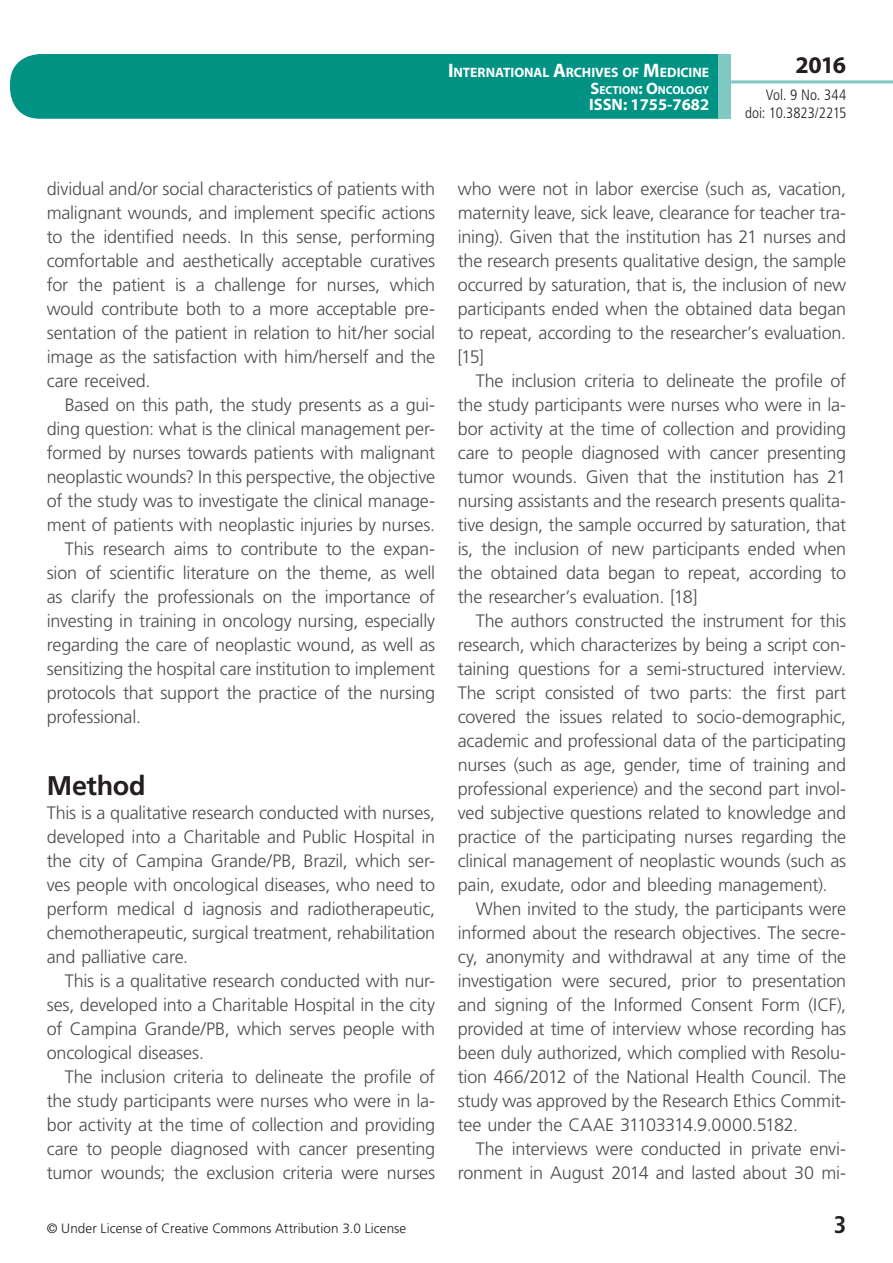
<style>
.page{position:relative;width:893px;height:1263px;background:#fff}
.page>*{position:absolute;margin:0;border:0;box-sizing:border-box;transform-origin:0 0}
.t1{font:700 27px "Frutiger LT Std";letter-spacing:-.01em;color:#231f20}
.t2{font:700 24px "Myriad Pro";color:#231f20}
.t3{font:700 condensed 24px "Frutiger LT Std";color:#231f20}
.t4{font:300 18px/24px "Frutiger LT Std";letter-spacing:-.01em;color:#4b4c4d;text-align:justify}
.t5{font:700 16.5px "Myriad Pro";color:#fff}
.t6{font:300 condensed 15px/18px "Frutiger LT Std";color:#231f20;text-align:right}
.t7{font:700 13.65px "Myriad Pro";letter-spacing:-.005em;color:#fff}
.t8{font:300 13.5px "Frutiger LT Std";letter-spacing:.005em;color:#231f20}
.t9{font:700 11.55px "Myriad Pro";color:#fff}
.s1{font-size:19.5px}
.s2{font-size:16.5px}
</style>
<div class="page">
<div style="left:10px;top:54px;width:775px;height:65px;background:#009384;border-radius:30px"></div>
<div style="left:732px;top:0;width:161px;height:157px;background:#fff"></div>
<hr style="left:730px;top:80px;width:163px;height:3px;background:#80c9c2">
<div style="left:718px;top:54px;width:13px;height:65px;background:#80c9c2"></div>
<p class="t7" style="left:448px;top:64px;width:263px"><span class="s1">I</span>NTERNATIONAL <span class="s1">A</span>RCHIVES OF <span class="s1">M</span>EDICINE</p>
<p class="t9" style="left:590px;top:82px;width:120px"><span class="s2">S</span>ECTION<span class="s2">: O</span>NCOLOGY</p>
<p class="t5" style="left:589px;top:94px;width:122px">ISSN: 1755-7682</p>
<h2 class="t2" style="left:795px;top:49px;width:52px">2016</h2>
<p class="t6" style="left:745px;top:86px;width:103px">Vol. 9 No. 344 doi: 10.3823/2215</p>
<p class="t4" style="left:47px;top:177px;width:390px">dividual and/or social characteristics of patients with malignant wounds, and implement specific actions to the identified needs. In this sense, performing comfortable and aesthetically acceptable curatives for the patient is a challenge for nurses, which would contribute both to a more acceptable pre&shy;sentation of the patient in relation to hit/her social image as the satisfaction with him/herself and the care received.</p>
<p class="t4" style="left:65px;top:393px;width:372px">Based on this path, the study presents as a gui-</p>
<p class="t4" style="left:47px;top:417px;width:390px">ding question: what is the clinical management per-</p>
<p class="t4" style="left:47px;top:441px;width:390px">formed by nurses towards patients with malignant</p>
<p class="t4" style="left:47px;top:465px;width:390px">neoplastic wounds? In this perspective, the objective</p>
<p class="t4" style="left:47px;top:489px;width:390px">of the study was to investigate the clinical manage-</p>
<p class="t4" style="left:47px;top:513px;width:390px">ment of patients with neoplastic injuries by nurses.</p>
<p class="t4" style="left:65px;top:537px;width:372px">This research aims to contribute to the expan-</p>
<p class="t4" style="left:47px;top:561px;width:390px">sion of scientific literature on the theme, as well</p>
<p class="t4" style="left:47px;top:585px;width:390px">as clarify the professionals on the importance of</p>
<p class="t4" style="left:47px;top:609px;width:390px">investing in training in oncology nursing, especially</p>
<p class="t4" style="left:47px;top:633px;width:390px">regarding the care of neoplastic wound, as well as</p>
<p class="t4" style="left:47px;top:657px;width:390px">sensitizing the hospital care institution to implement</p>
<p class="t4" style="left:47px;top:681px;width:390px">protocols that support the practice of the nursing</p>
<p class="t4" style="left:47px;top:705px;width:96px">professional.</p>
<h1 class="t1" style="left:47px;top:770px;width:100px">Method</h1>
<p class="t4" style="left:47px;top:801px;width:390px">This is a qualitative research conducted with nurses, developed into a Charitable and Public Hospital in the city of Campina Grande/PB, Brazil, which ser&shy;ves people with oncological diseases, who need to perform medical d iagnosis and radiotherapeutic, chemotherapeutic, surgical treatment, rehabilitation and palliative care.</p>
<p class="t4" style="left:47px;top:969px;width:390px;text-indent:18px">This is a qualitative research conducted with nur&shy;ses, developed into a Charitable Hospital in the city of Campina Grande/PB, which serves people with oncological diseases.</p>
<p class="t4" style="left:47px;top:1065px;width:390px;text-indent:18px">The inclusion criteria to delineate the profile of the study participants were nurses who were in la&shy;bor activity at the time of collection and providing care to people diagnosed with cancer presenting tumor wounds; the exclusion criteria were nurses</p>
<p class="t4" style="left:458px;top:177px;width:390px">who were not in labor exercise (such as, vacation, maternity leave, sick leave, clearance for teacher tra&shy;ining). Given that the institution has 21 nurses and the research presents qualitative design, the sample occurred by saturation, that is, the inclusion of new participants ended when the obtained data began to repeat, according to the researcher’s evaluation. [15]</p>
<p class="t4" style="left:458px;top:369px;width:390px;text-indent:18px">The inclusion criteria to delineate the profile of the study participants were nurses who were in la&shy;bor activity at the time of collection and providing care to people diagnosed with cancer presenting tumor wounds. Given that the institution has 21 nursing assistants and the research presents qualita&shy;tive design, the sample occurred by saturation, that is, the inclusion of new participants ended when the obtained data began to repeat, according to the researcher’s evaluation. [18]</p>
<p class="t4" style="left:458px;top:609px;width:390px;text-indent:18px">The authors constructed the instrument for this research, which characterizes by being a script con&shy;taining questions for a semi-structured interview.<br>The script consisted of two parts: the first part covered the issues related to socio-demographic, academic and professional data of the participating nurses (such as age, gender, time of training and professional experience) and the second part invol&shy;ved subjective questions related to knowledge and practice of the participating nurses regarding the clinical management of neoplastic wounds (such as pain, exudate, odor and bleeding management).</p>
<p class="t4" style="left:458px;top:897px;width:390px;text-indent:18px">When invited to the study, the participants were informed about the research objectives. The secre&shy;cy, anonymity and withdrawal at any time of the investigation were secured, prior to presentation and signing of the Informed Consent Form (ICF), provided at time of interview whose recording has been duly authorized, which complied with Resolu&shy;tion 466/2012 of the National Health Council. The study was approved by the Research Ethics Commit&shy;tee under the CAAE 31103314.9.0000.5182.</p>
<p class="t4" style="left:458px;top:1137px;width:390px;text-align:right">The interviews were conducted in private envi&shy;ronment in August 2014 and lasted about 30 mi-</p>
<p class="t8" style="left:47px;top:1220px;width:361px">© Under License of Creative Commons Attribution 3.0 License</p>
<h2 class="t3" style="left:834px;top:1210px;width:14px">3</h2>
</div>
